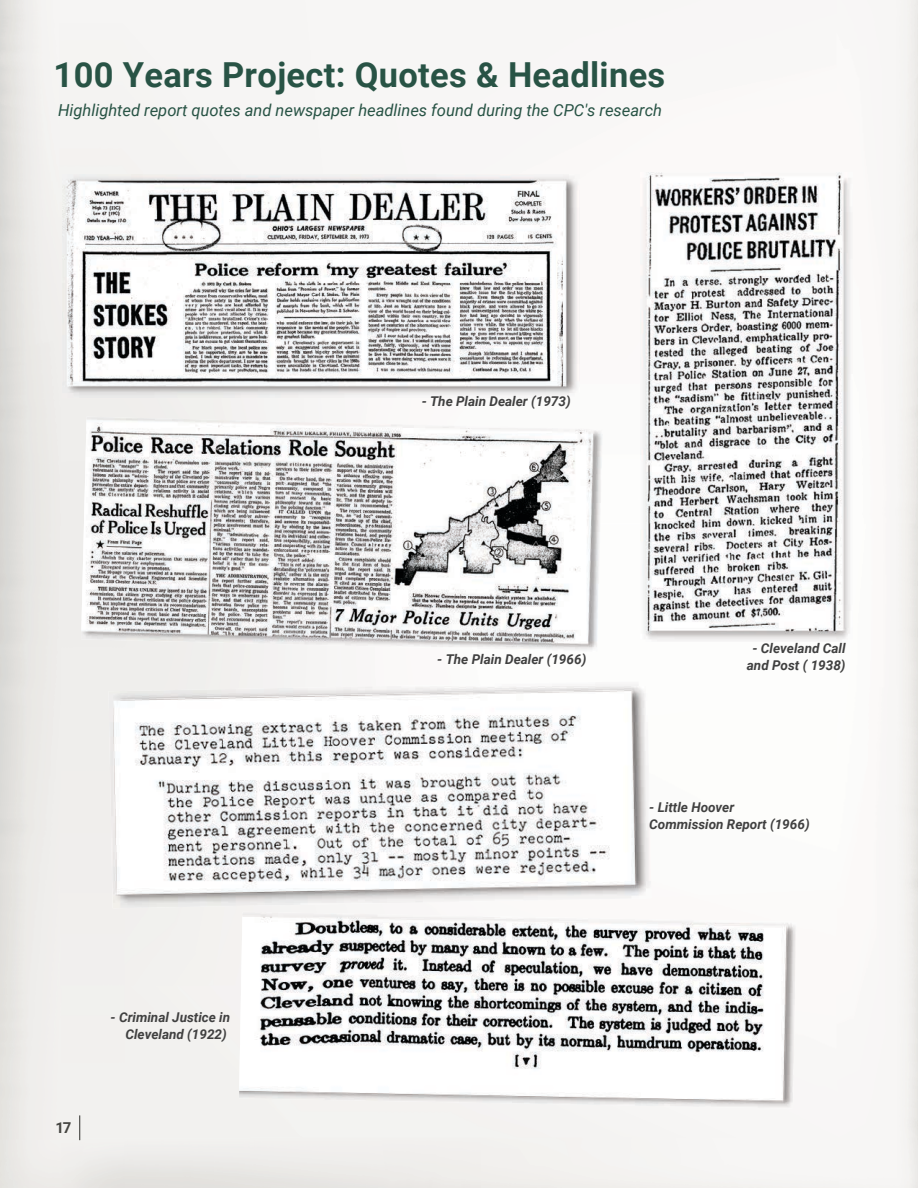
<style>
.page{position:relative;width:918px;height:1188px;background:#fff}
.page>*{position:absolute;margin:0;border:0;box-sizing:border-box;transform-origin:0 0}
.t1{font:700 34.5px "Roboto";letter-spacing:.01em;color:#285345}
.t2{font:italic 16.5px "Roboto";color:#285345}
.t3{font:700 15px "Roboto";color:#444440}
.t4{font:italic 700 13.5px/16.8px "Roboto";color:#404040}
</style>
<div class="page">
<div style="left:796px;top:930px;width:122px;height:156px;background:#f8f7f6"></div>
<img style="left:109px;top:681px;width:542px;height:227px">
<img style="left:641px;top:173px;width:211px;height:469px">
<img style="left:62px;top:174px;width:518px;height:223px">
<img style="left:81px;top:417px;width:522px;height:235px">
<img style="left:239px;top:912px;width:557px;height:197px">
<svg style="left:79px;top:1115px;width:1px;height:25px"></svg>
<h1 class="t1" style="left:54px;top:55px;width:613px">100 Years Project: Quotes &amp; Headlines</h1>
<p class="t2" style="left:58px;top:100px;width:605px">Highlighted report quotes and newspaper headlines found during the CPC's research</p>
<p class="t3" style="left:55px;top:1119px;width:18px">17</p>
<p class="t4" style="left:111px;top:1009px;width:121px;text-align:right">- Criminal Justice in<br>Cleveland (1922)</p>
<p class="t4" style="left:422px;top:393px;width:151px">- The Plain Dealer (1973)</p>
<p class="t4" style="left:437px;top:651px;width:151px">- The Plain Dealer (1966)</p>
<p class="t4" style="left:747px;top:640px;width:100px;text-align:center">- Cleveland Call and Post ( 1938)</p>
<p class="t4" style="left:649px;top:799px;width:162px">- Little Hoover<br>Commission Report (1966)</p>
</div>
